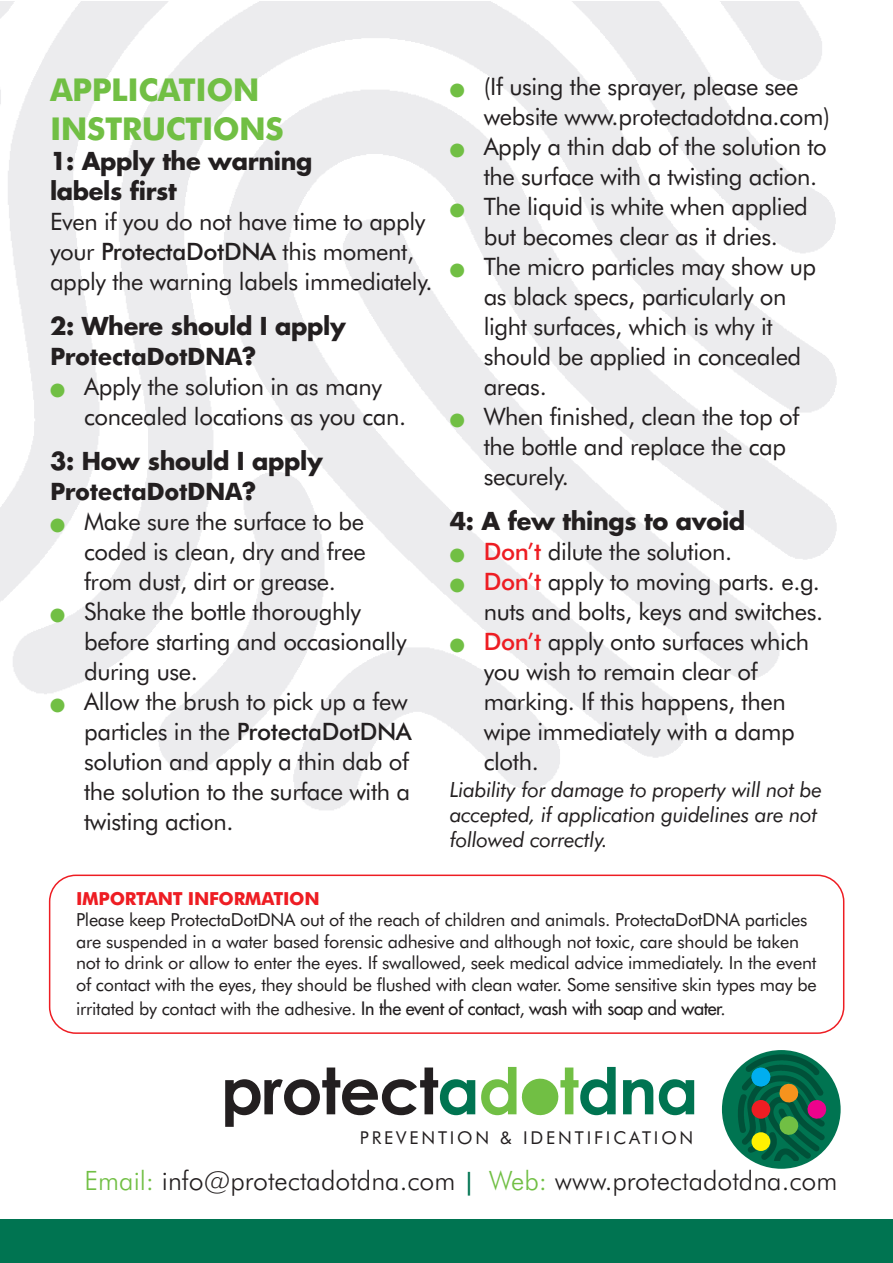
<style>
.page{position:relative;width:893px;height:1263px;background:#fff}
.page>*{position:absolute;margin:0;border:0;box-sizing:border-box;transform-origin:0 0}
.t1{font:700 31.5px/39px "Futura BT";letter-spacing:-.015em;color:#71bf44}
.t2{font:300 26.7px "Futura BT";color:#231f20}
.t3{font:24px/30px "Futura BT";letter-spacing:-.015em;color:#231f20}
.t4{font:700 24px/30px "Futura";letter-spacing:-.015em;color:#231f20}
.t5{font:700 24px "Futura BT";letter-spacing:-.015em;color:#231f20}
.t6{font:italic 21px/25.2px "Futura BT";letter-spacing:-.015em;color:#231f20}
.t7{font:18px/21.6px "Futura BT";letter-spacing:-.015em;color:#231f20}
.t8{font:18px "Futura";letter-spacing:-.015em;color:#231f20}
.t9{font:700 18px "Futura BT";letter-spacing:-.015em;color:#ee1d23}
.t10{font:17.7px "Futura BT";letter-spacing:.16em;color:#231f20}
.s1{font-weight:500}
.s2{font-family:"Futura"}
.s3{color:#71bf44}
.s4{font-weight:500;color:#ee1d23}
.s5{font-family:"Futura BT"}
.s6{font-weight:500;font-size:23.7px;color:#007451}
</style>
<div class="page">
<div style="left:0;top:1219px;width:893px;height:44px;background:#007451"></div>
<div style="left:49px;top:874px;width:795px;height:160px;border:3px solid #ee1d23;border-radius:27px"></div>
<svg style="left:225px;top:1067px;width:250px;height:60px"></svg>
<svg style="left:623px;top:1079px;width:30px;height:35px"></svg>
<svg style="left:659px;top:1079px;width:35px;height:36px"></svg>
<svg style="left:481px;top:1067px;width:135px;height:49px"></svg>
<div style="left:722px;top:1050px;width:119px;height:119px;background:#007451;border-radius:50%"></div>
<img style="left:731px;top:1054px;width:97px;height:107px">
<div style="left:752px;top:1100px;width:18px;height:19px;background:#ee1d23;border-radius:50%"></div>
<div style="left:752px;top:1132px;width:18px;height:19px;background:#fff101;border-radius:50%"></div>
<svg style="left:806px;top:1099px;width:21px;height:21px"></svg>
<svg style="left:778px;top:1115px;width:22px;height:21px"></svg>
<svg style="left:750px;top:1066px;width:22px;height:22px"></svg>
<svg style="left:778px;top:1082px;width:21px;height:22px"></svg>
<h1 class="t1" style="left:50px;top:73px;width:235px">APPLICATION<br>INSTRUCTIONS</h1>
<p class="t4" style="left:50px;top:148px;width:264px">1: Apply the warning labels first</p>
<p class="t3" style="left:50px;top:208px;width:384px">Even if you do not have time to apply your <span class="s1">ProtectaDotDNA</span> this moment, apply the warning labels immediately.</p>
<p class="t4" style="left:50px;top:313px;width:297px">2: Where should I apply</p>
<p class="t5" style="left:50px;top:347px;width:208px">ProtectaDotDNA<span class="s2">?</span></p>
<p class="t3" style="left:84px;top:373px;width:324px;text-indent:-34px"><span class="s3">●</span> Apply the solution in as many concealed locations as you can.</p>
<p class="t4" style="left:50px;top:448px;width:274px">3: How should I apply</p>
<p class="t5" style="left:50px;top:482px;width:208px">ProtectaDotDNA<span class="s2">?</span></p>
<p class="t3" style="left:84px;top:508px;width:283px;text-align:justify;text-indent:-34px"><span class="s3">●</span> Make sure the surface to be coded is clean, dry and free from dust, dirt or grease.</p>
<p class="t3" style="left:84px;top:598px;width:324px;text-indent:-34px"><span class="s3">●</span> Shake the bottle thoroughly before starting and occasionally during use.</p>
<p class="t3" style="left:84px;top:688px;width:329px;text-indent:-34px"><span class="s3">●</span> Allow the brush to pick up a few particles in the <span class="s1">ProtectaDotDNA </span>solution and apply a thin dab of the solution to the surface with a twisting action.</p>
<p class="t3" style="left:484px;top:74px;width:348px;text-indent:-34px"><span class="s3">●</span> (If using the sprayer, please see website www.protectadotdna.com)</p>
<p class="t3" style="left:484px;top:134px;width:345px;text-indent:-34px"><span class="s3">●</span> Apply a thin dab of the solution to the surface with a twisting action.</p>
<p class="t3" style="left:450px;top:194px;width:360px;text-align:center"><span class="s3">●</span> The liquid is white when applied but becomes clear as it dries.</p>
<p class="t3" style="left:484px;top:254px;width:334px;text-indent:-34px"><span class="s3">●</span> The micro particles may show up as black specs, particularly on light surfaces, which is why it should be applied in concealed areas.</p>
<p class="t3" style="left:484px;top:404px;width:317px;text-indent:-34px"><span class="s3">●</span> When finished, clean the top of the bottle and replace the cap securely.</p>
<p class="t4" style="left:450px;top:508px;width:297px">4: A few things to avoid</p>
<p class="t3" style="left:450px;top:539px;width:284px"><span class="s3">●</span> <span class="s4">Don’t</span> dilute the solution.</p>
<p class="t3" style="left:450px;top:569px;width:375px;text-align:right"><span class="s3">●</span> <span class="s4">Don’t</span> apply to moving parts. e.g. nuts and bolts, keys and switches.</p>
<p class="t3" style="left:484px;top:629px;width:327px;text-indent:-34px"><span class="s3">●</span> <span class="s4">Don’t</span> apply onto surfaces which you wish to remain clear of marking. If this happens, then wipe immediately with a damp cloth.</p>
<p class="t6" style="left:450px;top:778px;width:374px">Liability for damage to property will not be accepted, if application guidelines are not followed correctly.</p>
<p class="t9" style="left:76px;top:891px;width:245px">IMPORTANT INFORMATION</p>
<p class="t7" style="left:76px;top:910px;width:742px">Please keep ProtectaDotDNA out of the reach of children and animals. ProtectaDotDNA particles are suspended in a water based forensic adhesive and although not toxic, care should be taken not to drink or allow to enter the eyes. If swallowed, seek medical advice immediately. In the event of contact with the eyes, they should be flushed with clean water. Some sensitive skin types may be</p>
<p class="t8" style="left:76px;top:999px;width:651px"><span class="s5">irritated by contact with the adhesive.</span> In the event of contact, wash with soap and water.</p>
<p class="t10" style="left:360px;top:1130px;width:335px">PREVENTION &amp; IDENTIFICATION</p>
<p class="t2" style="left:85px;top:1170px;width:754px"><span class="s3">Email:</span> info@protectadotdna.com <span class="s6">|</span> <span class="s3">Web:</span> www.protectadotdna.com</p>
</div>
